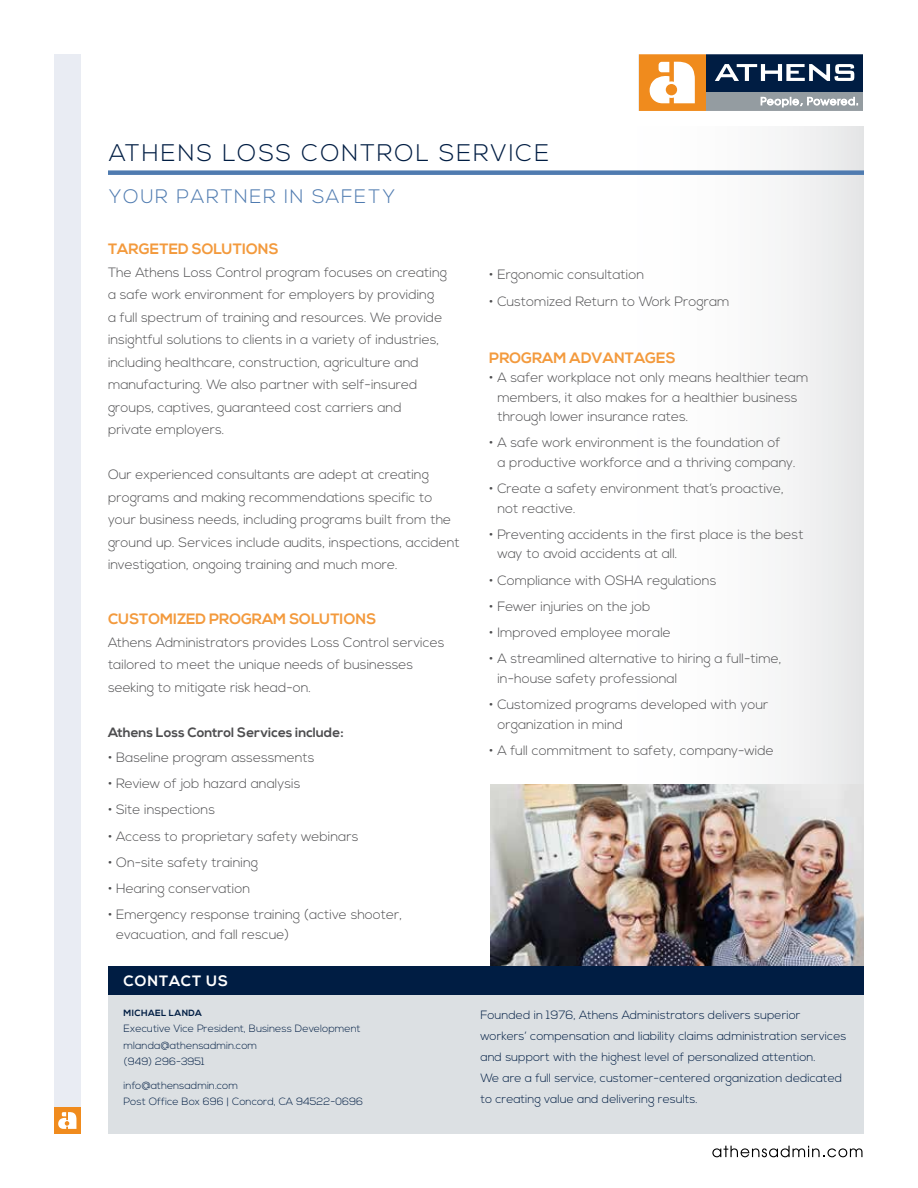
<style>
.page{position:relative;width:918px;height:1188px;background:#fff}
.page>*{position:absolute;margin:0;border:0;box-sizing:border-box;transform-origin:0 0}
.t1{font:300 24px "Nexa";letter-spacing:.08em;color:#001d43}
.t2{font:300 19.5px "Nexa";letter-spacing:.08em;color:#4f7bb0}
.t3{font:700 15px "Nexa";color:#f39a3d}
.t4{font:700 15px "Nexa";letter-spacing:.06em;color:#fff}
.t5{font:300 13.5px/22.5px "Nexa";color:#4d4d4f}
.t6{font:700 13.5px "Nexa";color:#4d4d4f}
.t7{font:300 12px/21px "Nexa";color:#001d43}
.t8{font:300 10.5px/16.5px "Nexa";color:#001d43}
.t9{font:700 9px "Nexa";letter-spacing:.04em;color:#001d43}
</style>
<div class="page">
<div style="left:490px;top:126px;width:374px;height:819px;background:linear-gradient(to right,#fff,#efeff0)"></div>
<div style="left:54px;top:54px;width:27px;height:1080px;background:#e9ecf3"></div>
<svg style="left:638px;top:54px;width:225px;height:57px"></svg>
<div style="left:54px;top:1107px;width:27px;height:27px;background:#f08b1d"></div>
<svg style="left:58px;top:1112px;width:18px;height:17px"></svg>
<div style="left:108px;top:170px;width:756px;height:5px;background:#4f7bb0"></div>
<div style="left:108px;top:967px;width:756px;height:167px;background:#dce0e3"></div>
<svg style="left:712px;top:1146px;width:150px;height:11px"></svg>
<img style="left:490px;top:784px;width:374px;height:183px">
<div style="left:108px;top:967px;width:756px;height:28px;background:#001d43"></div>
<h1 class="t1" style="left:109px;top:139px;width:441px">ATHENS LOSS CONTROL SERVICE</h1>
<h2 class="t2" style="left:109px;top:185px;width:287px">YOUR PARTNER IN SAFETY</h2>
<p class="t3" style="left:108px;top:240px;width:172px">TARGETED SOLUTIONS</p>
<p class="t5" style="left:108px;top:261px;width:341px">The Athens Loss Control program focuses on creating a safe work environment for employers by providing<br>a full spectrum of training and resources. We provide insightful solutions to clients in a variety of industries, including healthcare, construction, agriculture and manufacturing. We also partner with self-insured groups, captives, guaranteed cost carriers and private employers.</p>
<p class="t5" style="left:108px;top:464px;width:353px">Our experienced consultants are adept at creating programs and making recommendations specific to your business needs, including programs built from the ground up. Services include audits, inspections, accident investigation, ongoing training and much more.</p>
<p class="t3" style="left:108px;top:610px;width:270px">CUSTOMIZED PROGRAM SOLUTIONS</p>
<p class="t5" style="left:108px;top:631px;width:338px">Athens Administrators provides Loss Control services tailored to meet the unique needs of businesses seeking to mitigate risk head-on.</p>
<p class="t6" style="left:108px;top:724px;width:237px">Athens Loss Control Services include:</p>
<p class="t5" style="left:108px;top:747px;width:208px">• Baseline program assessments</p>
<p class="t5" style="left:108px;top:773px;width:194px">• Review of job hazard analysis</p>
<p class="t5" style="left:108px;top:799px;width:109px">• Site inspections</p>
<p class="t5" style="left:108px;top:825px;width:252px">• Access to proprietary safety webinars</p>
<p class="t5" style="left:108px;top:852px;width:152px">• On-site safety training</p>
<p class="t5" style="left:108px;top:878px;width:144px">• Hearing conservation</p>
<p class="t5" style="left:116px;top:906px;width:287px;line-height:19.5px;text-indent:-8px">• Emergency response training (active shooter, evacuation, and fall rescue)</p>
<p class="t4" style="left:124px;top:972px;width:106px">CONTACT US</p>
<p class="t9" style="left:124px;top:1008px;width:80px">MICHAEL LANDA</p>
<p class="t8" style="left:124px;top:1021px;width:239px">Executive Vice President, Business Development mlanda@athensadmin.com<br>(949) 296-3951</p>
<p class="t8" style="left:124px;top:1077px;width:241px">info@athensadmin.com<br>Post Office Box 696 | Concord, CA 94522-0696</p>
<p class="t5" style="left:489px;top:264px;width:157px">• Ergonomic consultation</p>
<p class="t5" style="left:489px;top:290px;width:242px">• Customized Return to Work Program</p>
<p class="t3" style="left:489px;top:349px;width:188px">PROGRAM ADVANTAGES</p>
<p class="t5" style="left:497px;top:368px;width:313px;line-height:19.5px;text-indent:-8px">• A safer workplace not only means healthier team members, it also makes for a healthier business through lower insurance rates.</p>
<p class="t5" style="left:497px;top:434px;width:300px;line-height:19.5px;text-indent:-8px">• A safe work environment is the foundation of<br>a productive workforce and a thriving company.</p>
<p class="t5" style="left:497px;top:479px;width:288px;line-height:19.5px;text-indent:-8px">• Create a safety environment that’s proactive, not reactive.</p>
<p class="t5" style="left:497px;top:525px;width:308px;line-height:19.5px;text-indent:-8px">• Preventing accidents in the first place is the best way to avoid accidents at all.</p>
<p class="t5" style="left:489px;top:569px;width:229px">• Compliance with OSHA regulations</p>
<p class="t5" style="left:489px;top:596px;width:163px">• Fewer injuries on the job</p>
<p class="t5" style="left:489px;top:622px;width:183px">• Improved employee morale</p>
<p class="t5" style="left:497px;top:650px;width:286px;line-height:19.5px;text-indent:-8px">• A streamlined alternative to hiring a full-time, in-house safety professional</p>
<p class="t5" style="left:497px;top:695px;width:272px;line-height:19.5px;text-indent:-8px">• Customized programs developed with your organization in mind</p>
<p class="t5" style="left:489px;top:740px;width:286px">• A full commitment to safety, company-wide</p>
<p class="t7" style="left:480px;top:1005px;width:368px">Founded in 1976, Athens Administrators delivers superior workers’ compensation and liability claims administration services and support with the highest level of personalized attention.<br>We are a full service, customer-centered organization dedicated to creating value and delivering results.</p>
</div>
